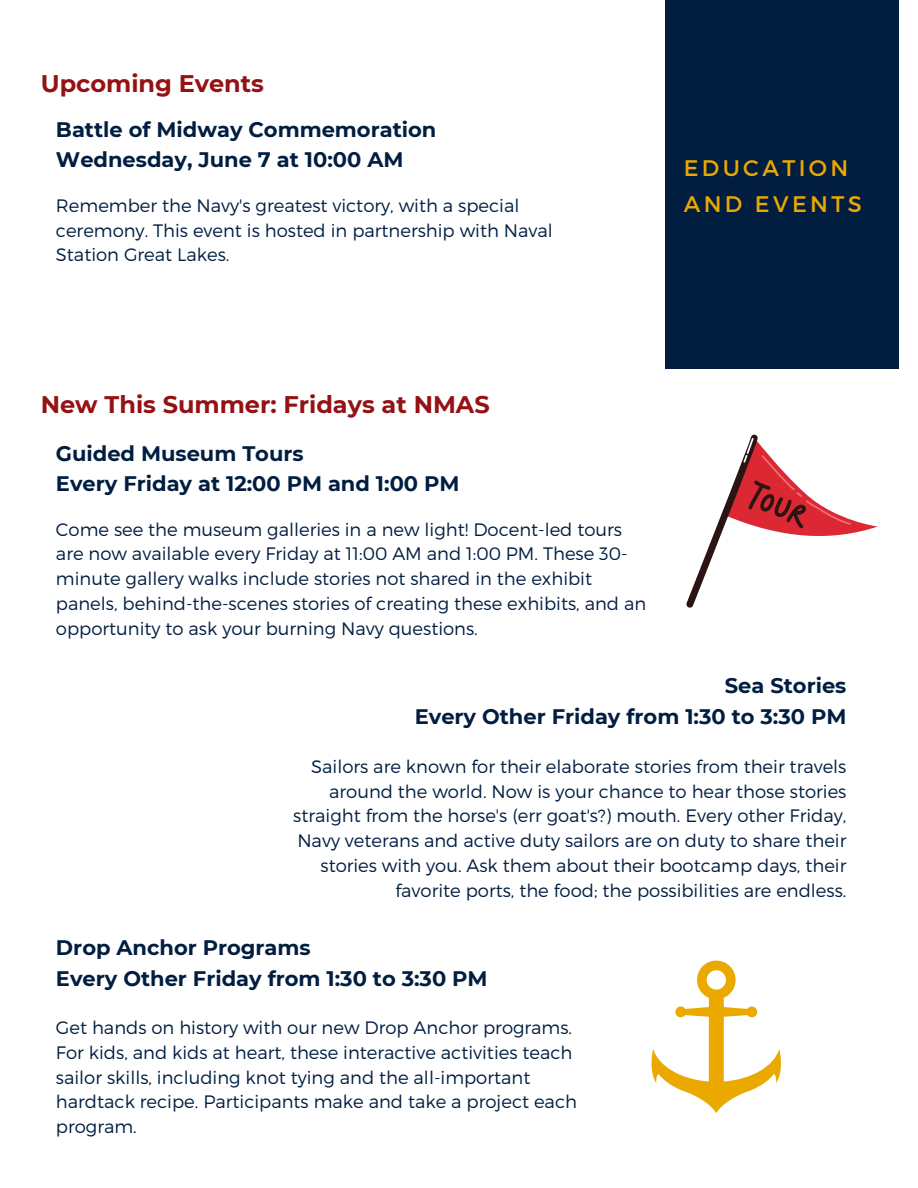
<style>
.page{position:relative;width:918px;height:1188px;background:#fff}
.page>*{position:absolute;margin:0;border:0;box-sizing:border-box;transform-origin:0 0}
.t1{font:700 24px "Montserrat";color:#941114}
.t2{font:22.5px/36px "Montserrat";letter-spacing:.15em;color:#eba900}
.t3{font:700 21px "Montserrat";color:#011e41}
.t4{font:300 18px/24.8px "Montserrat";color:#011e41}
</style>
<div class="page">
<div style="left:665px;top:0;width:234px;height:369px;background:#011e41"></div>
<svg style="left:686px;top:435px;width:192px;height:173px"></svg>
<svg style="left:651px;top:961px;width:130px;height:152px"></svg>
<p class="t1" style="left:41px;top:69px;width:225px">Upcoming Events</p>
<p class="t3" style="left:56px;top:117px;width:382px">Battle of Midway Commemoration</p>
<p class="t3" style="left:56px;top:147px;width:349px">Wednesday, June 7 at 10:00 AM</p>
<p class="t4" style="left:56px;top:192px;width:498px">Remember the Navy's greatest victory, with a special ceremony. This event is hosted in partnership with Naval<br>Station Great Lakes.</p>
<p class="t2" style="left:684px;top:149px;width:179px">EDUCATION<br>AND EVENTS</p>
<p class="t1" style="left:41px;top:390px;width:450px">New This Summer: Fridays at NMAS</p>
<p class="t3" style="left:56px;top:440px;width:249px">Guided Museum Tours</p>
<p class="t3" style="left:56px;top:471px;width:405px">Every Friday at 12:00 PM and 1:00 PM</p>
<p class="t4" style="left:56px;top:516px;width:592px">Come see the museum galleries in a new light! Docent-led tours are now available every Friday at 11:00 AM and 1:00 PM. These 30- minute gallery walks include stories not shared in the exhibit panels, behind-the-scenes stories of creating these exhibits, and an opportunity to ask your burning Navy questions.</p>
<p class="t3" style="left:725px;top:673px;width:123px">Sea Stories</p>
<p class="t3" style="left:415px;top:703px;width:433px">Every Other Friday from 1:30 to 3:30 PM</p>
<p class="t4" style="left:293px;top:753px;width:555px;text-align:right">Sailors are known for their elaborate stories from their travels around the world. Now is your chance to hear those stories straight from the horse's (err goat's?) mouth. Every other Friday, Navy veterans and active duty sailors are on duty to share their stories with you. Ask them about their bootcamp days, their favorite ports, the food; the possibilities are endless.</p>
<p class="t3" style="left:56px;top:935px;width:256px">Drop Anchor Programs</p>
<p class="t3" style="left:56px;top:966px;width:433px">Every Other Friday from 1:30 to 3:30 PM</p>
<p class="t4" style="left:56px;top:1015px;width:523px">Get hands on history with our new Drop Anchor programs.<br>For kids, and kids at heart, these interactive activities teach sailor skills, including knot tying and the all-important hardtack recipe. Participants make and take a project each program.</p>
</div>
